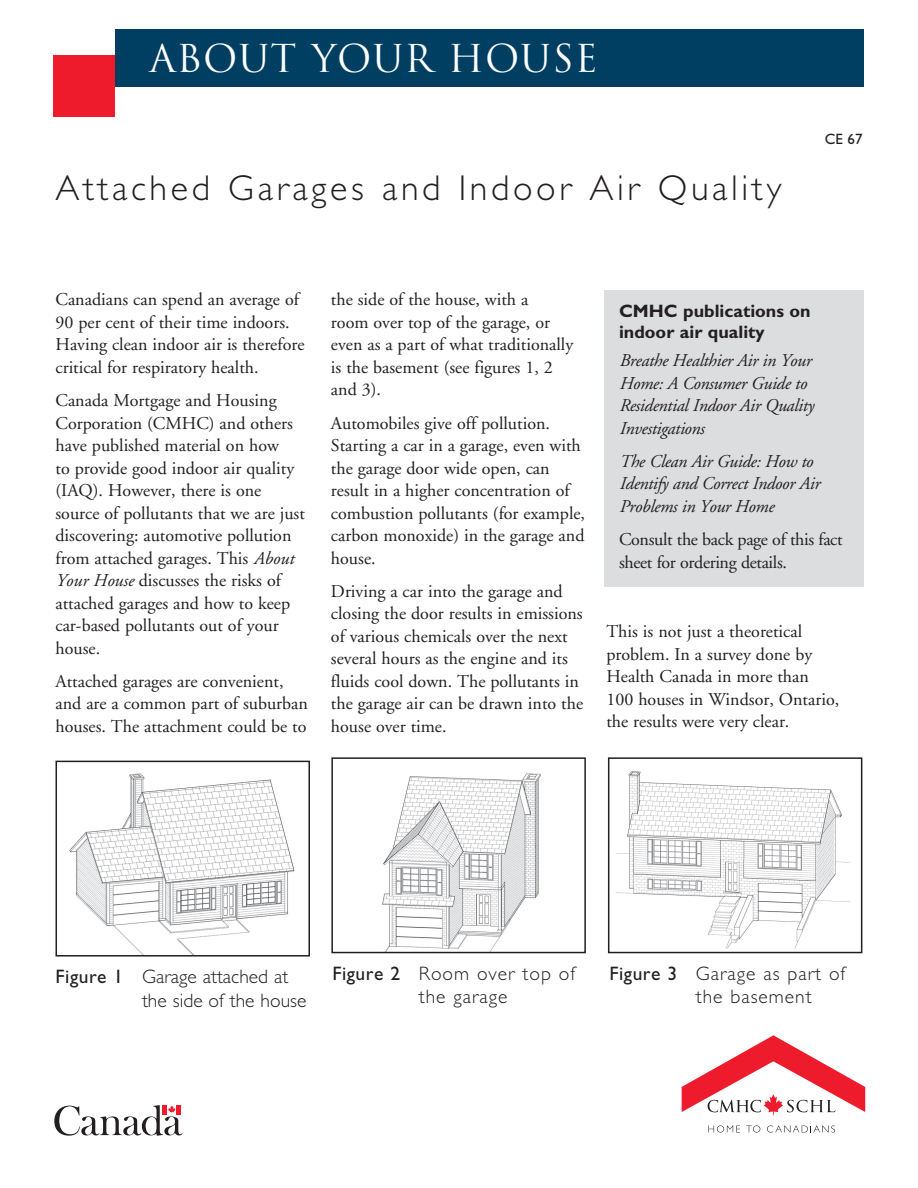
<style>
.page{position:relative;width:918px;height:1188px;background:#fff}
.page>*{position:absolute;margin:0;border:0;box-sizing:border-box;transform-origin:0 0}
.t1{font:37.5px "Trajan";letter-spacing:.025em;color:#fff}
.t2{font:300 36px "Gill Sans Std";letter-spacing:.1em;color:#231f20}
.t3{font:300 19.5px/23.4px "Gill Sans Std";letter-spacing:.05em;color:#231f20}
.t4{font:300 19.5px/23.4px "Gill Sans Std";color:#231f20}
.t5{font:18px/22.5px "Adobe Garamond";color:#231f20}
.t6{font:italic 18px/22.5px "Adobe Garamond";letter-spacing:-.02em;color:#231f20}
.t7{font:18px/22.5px "Adobe Garamond";letter-spacing:-.02em;color:#231f20}
.t8{font:700 18px/21px "Gill Sans Std";color:#231f20}
.t9{font:15px "Gill Sans Std";color:#231f20}
.s1{font-style:italic}
.s2{font-weight:400}
</style>
<div class="page">
<div style="left:115px;top:30px;width:749px;height:57px;background:#003f61"></div>
<div style="left:53px;top:55px;width:62px;height:62px;background:#ee1b2c"></div>
<svg style="left:682px;top:1035px;width:183px;height:80px"></svg>
<svg style="left:708px;top:1125px;width:32px;height:8px"></svg>
<svg style="left:746px;top:1125px;width:14px;height:8px"></svg>
<svg style="left:767px;top:1125px;width:68px;height:8px"></svg>
<svg style="left:54px;top:1105px;width:129px;height:31px"></svg>
<div style="left:604px;top:290px;width:260px;height:297px;background:#dcdddf"></div>
<img style="left:69px;top:773px;width:226px;height:181px">
<div style="left:56px;top:761px;width:254px;height:196px;border:2px solid #231f20"></div>
<img style="left:382px;top:773px;width:159px;height:177px">
<div style="left:331px;top:757px;width:255px;height:196px;border:2px solid #231f20"></div>
<img style="left:615px;top:771px;width:235px;height:178px">
<div style="left:608px;top:757px;width:254px;height:196px;border:2px solid #231f20"></div>
<h1 class="t1" style="left:149px;top:35px;width:450px">ABOUT YOUR HOUSE</h1>
<h2 class="t2" style="left:56px;top:168px;width:727px">Attached Garages and Indoor Air Quality</h2>
<p class="t9" style="left:825px;top:130px;width:39px">CE 67</p>
<p class="t5" style="left:56px;top:289px;width:251px">Canadians can spend an average of 90 per cent of their time indoors.<br>Having clean indoor air is therefore critical for respiratory health.</p>
<p class="t5" style="left:56px;top:390px;width:251px">Canada Mortgage and Housing<br>Corporation (CMHC) and others have published material on how<br>to provide good indoor air quality (IAQ). However, there is one source of pollutants that we are just discovering: automotive pollution from attached garages. This <span class="s1">About<br>Your House</span> discusses the risks of attached garages and how to keep car-based pollutants out of your house.</p>
<p class="t5" style="left:56px;top:670px;width:254px">Attached garages are convenient, and are a common part of suburban houses. The attachment could be to</p>
<p class="t5" style="left:331px;top:289px;width:244px">the side of the house, with a<br>room over top of the garage, or even as a part of what traditionally is the basement (see figures 1, 2 and 3).</p>
<p class="t5" style="left:331px;top:412px;width:256px">Automobiles give off pollution.<br>Starting a car in a garage, even with the garage door wide open, can result in a higher concentration of combustion pollutants (for example, carbon monoxide) in the garage and house.</p>
<p class="t5" style="left:331px;top:580px;width:254px">Driving a car into the garage and closing the door results in emissions of various chemicals over the next several hours as the engine and its fluids cool down. The pollutants in the garage air can be drawn into the house over time.</p>
<p class="t8" style="left:619px;top:301px;width:193px">CMHC publications on indoor air quality</p>
<p class="t6" style="left:619px;top:350px;width:196px">Breathe Healthier Air in Your<br>Home: A Consumer Guide to<br>Residential Indoor Air Quality<br>Investigations</p>
<p class="t6" style="left:619px;top:451px;width:202px">The Clean Air Guide: How to<br>Identify and Correct Indoor Air<br>Problems in Your Home</p>
<p class="t7" style="left:619px;top:529px;width:225px">Consult the back page of this fact sheet for ordering details.</p>
<p class="t5" style="left:606px;top:621px;width:234px">This is not just a theoretical problem. In a survey done by<br>Health Canada in more than<br>100 houses in Windsor, Ontario, the results were very clear.</p>
<p class="t4" style="left:142px;top:965px;width:166px;text-indent:-86px"><span class="s2">Figure 1</span> Garage attached at the side of the house</p>
<p class="t3" style="left:419px;top:962px;width:158px;text-indent:-86px"><span class="s2">Figure 2</span> Room over top of the garage</p>
<p class="t3" style="left:696px;top:962px;width:151px;text-indent:-86px"><span class="s2">Figure 3</span> Garage as part of the basement</p>
</div>
